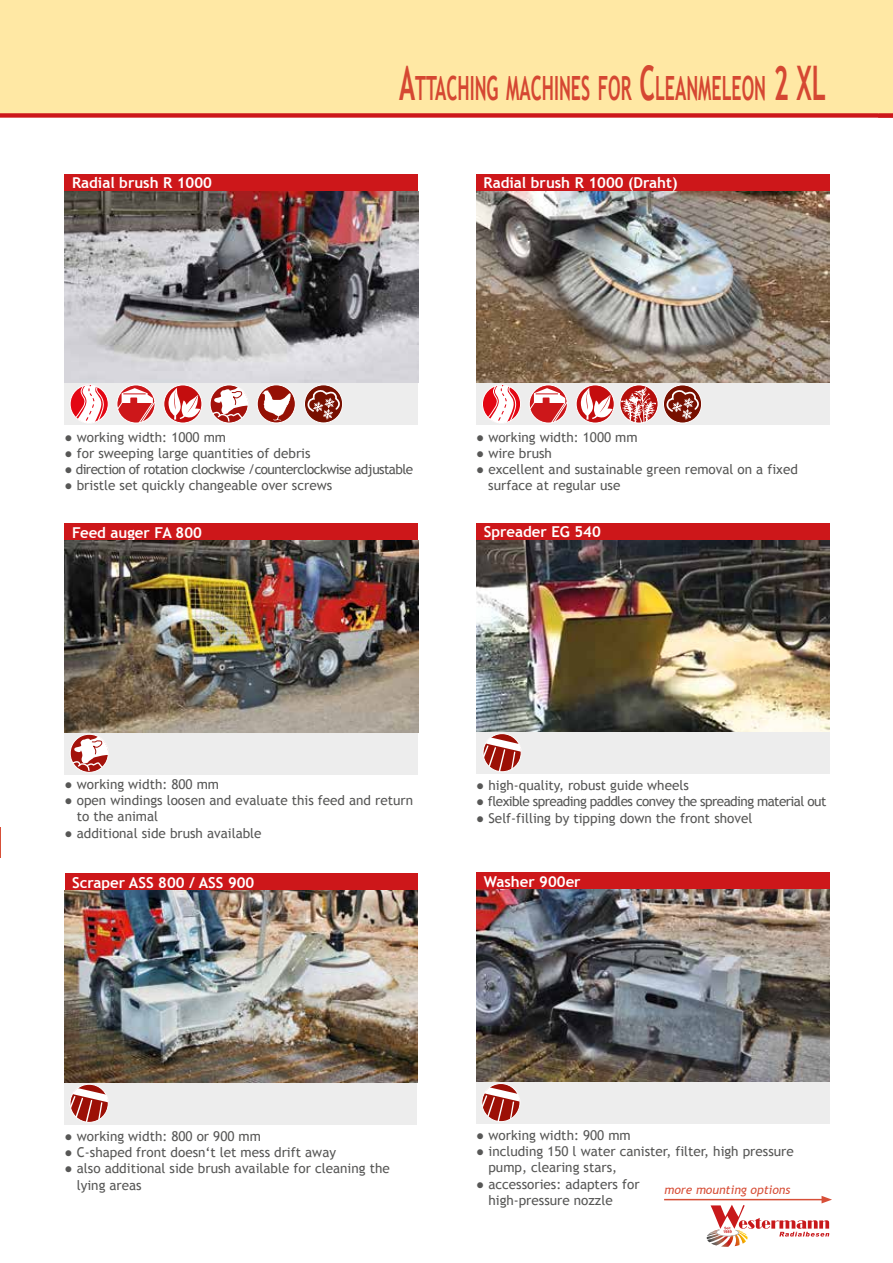
<style>
.page{position:relative;width:893px;height:1263px;background:#fff}
.page>*{position:absolute;margin:0;border:0;box-sizing:border-box;transform-origin:0 0}
.t1{font:700 33.45px "Trebuchet MS";color:#d54732;scale:.53 1}
.t2{font:700 15px "Trebuchet MS";color:#fff}
.t3{font:13.5px/16.2px "Trebuchet MS";color:#575756}
.t4{font:13.5px "Trebuchet MS";letter-spacing:-.04em;color:#575756}
.t5{font:italic 12px "Trebuchet MS";color:#d74f38}
.s1{font-size:47.7px}
</style>
<div class="page">
<div style="left:0;top:0;width:893px;height:113px;background:#ffe8a4"></div>
<div style="left:0;top:113px;width:893px;height:5px;background:#cd171a"></div>
<hr style="left:0;top:827px;width:1px;height:30px;background:#d74f38">
<div style="left:65px;top:732px;width:353px;height:42px;background:#ededed"></div>
<div style="left:65px;top:524px;width:353px;height:17px;background:#cd171a"></div>
<div style="left:65px;top:383px;width:353px;height:42px;background:#ededed"></div>
<div style="left:65px;top:174px;width:353px;height:17px;background:#cd171a"></div>
<div style="left:476px;top:383px;width:354px;height:42px;background:#ededed"></div>
<div style="left:476px;top:174px;width:354px;height:17px;background:#cd171a"></div>
<img style="left:65px;top:191px;width:353px;height:192px">
<img style="left:476px;top:191px;width:354px;height:192px">
<img style="left:65px;top:541px;width:353px;height:191px">
<svg style="left:663px;top:385px;width:39px;height:38px"></svg>
<div style="left:663px;top:385px;width:39px;height:38px;border:1px solid #fff;border-radius:50%"></div>
<svg style="left:666px;top:387px;width:36px;height:33px"></svg>
<svg style="left:576px;top:385px;width:38px;height:38px"></svg>
<div style="left:576px;top:385px;width:38px;height:38px;border:1px solid #fff;border-radius:50%"></div>
<svg style="left:580px;top:388px;width:33px;height:32px"></svg>
<svg style="left:529px;top:385px;width:38px;height:38px"></svg>
<div style="left:529px;top:385px;width:39px;height:38px;border:1px solid #fff;border-radius:50%"></div>
<svg style="left:529px;top:388px;width:39px;height:35px"></svg>
<div style="left:70px;top:734px;width:39px;height:39px;border:1px solid #fff;border-radius:50%"></div>
<svg style="left:72px;top:736px;width:37px;height:36px"></svg>
<svg style="left:482px;top:385px;width:39px;height:38px"></svg>
<div style="left:482px;top:385px;width:39px;height:38px;border:1px solid #fff;border-radius:50%"></div>
<svg style="left:488px;top:385px;width:29px;height:38px"></svg>
<div style="left:620px;top:385px;width:38px;height:38px;border:1px solid #fff;border-radius:50%"></div>
<svg style="left:621px;top:387px;width:35px;height:36px"></svg>
<svg style="left:164px;top:385px;width:38px;height:38px"></svg>
<div style="left:164px;top:385px;width:38px;height:38px;border:1px solid #fff;border-radius:50%"></div>
<svg style="left:168px;top:388px;width:32px;height:32px"></svg>
<svg style="left:117px;top:385px;width:38px;height:38px"></svg>
<div style="left:117px;top:385px;width:38px;height:38px;border:1px solid #fff;border-radius:50%"></div>
<svg style="left:117px;top:388px;width:38px;height:35px"></svg>
<div style="left:210px;top:385px;width:38px;height:38px;border:1px solid #fff;border-radius:50%"></div>
<svg style="left:211px;top:387px;width:37px;height:36px"></svg>
<svg style="left:70px;top:385px;width:38px;height:38px"></svg>
<div style="left:70px;top:385px;width:38px;height:38px;border:1px solid #fff;border-radius:50%"></div>
<svg style="left:75px;top:385px;width:30px;height:38px"></svg>
<div style="left:65px;top:874px;width:352px;height:17px;background:#cd171a"></div>
<div style="left:65px;top:1082px;width:352px;height:42px;background:#ededed"></div>
<img style="left:65px;top:891px;width:352px;height:191px">
<svg style="left:70px;top:1084px;width:38px;height:38px"></svg>
<div style="left:70px;top:1084px;width:39px;height:38px;border:1px solid #fff;border-radius:50%"></div>
<svg style="left:70px;top:1088px;width:38px;height:34px"></svg>
<div style="left:476px;top:731px;width:354px;height:43px;background:#ededed"></div>
<div style="left:476px;top:523px;width:354px;height:17px;background:#cd171a"></div>
<img style="left:476px;top:540px;width:354px;height:191px">
<div style="left:483px;top:734px;width:38px;height:38px;background:#9c1006;border-radius:50%"></div>
<div style="left:483px;top:733px;width:38px;height:39px;border:1px solid #fff;border-radius:50%"></div>
<svg style="left:483px;top:737px;width:38px;height:35px"></svg>
<hr style="left:664px;top:1199px;width:160px;height:1px;background:#d74f38">
<svg style="left:707px;top:1196px;width:125px;height:51px"></svg>
<div style="left:476px;top:1081px;width:354px;height:43px;background:#ededed"></div>
<div style="left:476px;top:873px;width:354px;height:17px;background:#cd171a"></div>
<img style="left:476px;top:890px;width:354px;height:191px">
<svg style="left:482px;top:1083px;width:38px;height:39px"></svg>
<div style="left:482px;top:1083px;width:38px;height:39px;border:1px solid #fff;border-radius:50%"></div>
<svg style="left:482px;top:1087px;width:38px;height:34px"></svg>
<svg style="left:304px;top:385px;width:39px;height:38px"></svg>
<div style="left:304px;top:385px;width:39px;height:38px;border:1px solid #fff;border-radius:50%"></div>
<svg style="left:307px;top:387px;width:36px;height:32px"></svg>
<div style="left:257px;top:385px;width:38px;height:38px;background:#951004;border-radius:50%"></div>
<div style="left:257px;top:385px;width:39px;height:38px;border:1px solid #fff;border-radius:50%"></div>
<img style="left:261px;top:390px;width:31px;height:31px">
<p class="t2" style="left:72px;top:174px;width:141px">Radial brush R 1000</p>
<h1 class="t1" style="left:399px;top:67px;width:802px"><span class="s1">A</span>TTACH ING MACH INES FOR <span class="s1">C</span>LEANMELEON <span class="s1">2 XL</span></h1>
<p class="t2" style="left:484px;top:174px;width:195px">Radial brush R 1000 (Draht)</p>
<p class="t3" style="left:65px;top:429px;width:163px">● working width: 1000 mm</p>
<p class="t3" style="left:65px;top:445px;width:247px">● for sweeping large quantities of debris</p>
<p class="t4" style="left:65px;top:461px;width:350px">● direction of rotation clockwise /counterclockwise adjustable</p>
<p class="t3" style="left:65px;top:477px;width:269px">● bristle set quickly changeable over screws</p>
<p class="t2" style="left:72px;top:523px;width:131px">Feed auger FA 800</p>
<p class="t3" style="left:476px;top:429px;width:163px">● working width: 1000 mm</p>
<p class="t3" style="left:476px;top:445px;width:77px">● wire brush</p>
<p class="t3" style="left:488px;top:461px;width:311px;text-indent:-12px">● excellent and sustainable green removal on a fixed surface at regular use</p>
<p class="t2" style="left:484px;top:522px;width:119px">Spreader EG 540</p>
<p class="t3" style="left:65px;top:776px;width:156px">● working width: 800 mm</p>
<p class="t3" style="left:77px;top:792px;width:338px;text-indent:-12px">● open windings loosen and evaluate this feed and return to the animal</p>
<p class="t3" style="left:65px;top:825px;width:199px">● additional side brush available</p>
<p class="t2" style="left:72px;top:873px;width:184px">Scraper ASS 800 / ASS 900</p>
<p class="t3" style="left:476px;top:777px;width:214px">● high-quality, robust guide wheels</p>
<p class="t4" style="left:476px;top:794px;width:352px">● flexible spreading paddles convey the spreading material out</p>
<p class="t3" style="left:476px;top:810px;width:278px">● Self-filling by tipping down the front shovel</p>
<p class="t2" style="left:484px;top:872px;width:99px">Washer 900er</p>
<p class="t3" style="left:65px;top:1128px;width:198px">● working width: 800 or 900 mm</p>
<p class="t3" style="left:65px;top:1144px;width:273px">● C-shaped front doesn‘t let mess drift away</p>
<p class="t3" style="left:77px;top:1160px;width:314px;text-indent:-12px">● also additional side brush available for cleaning the lying areas</p>
<p class="t3" style="left:476px;top:1127px;width:156px">● working width: 900 mm</p>
<p class="t3" style="left:488px;top:1143px;width:307px;text-indent:-12px">● including 150 l water canister, filter, high pressure pump, clearing stars,</p>
<p class="t3" style="left:488px;top:1176px;width:153px;text-indent:-12px">● accessories: adapters for high-pressure nozzle</p>
<p class="t5" style="left:664px;top:1182px;width:127px">more mounting options</p>
</div>
